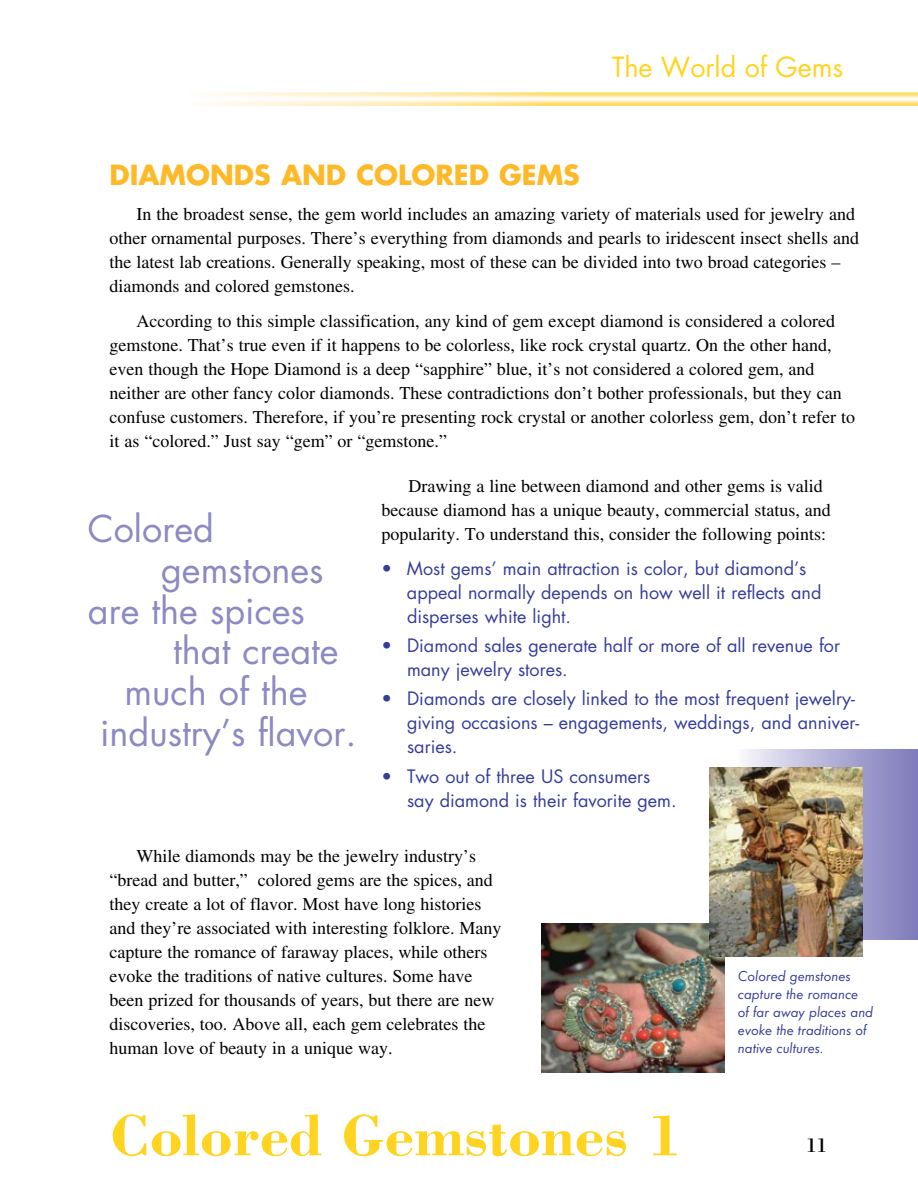
<style>
.page{position:relative;width:918px;height:1188px;background:#fff}
.page>*{position:absolute;margin:0;border:0;box-sizing:border-box;transform-origin:0 0}
.t1{font:700 60px "Bodoni";color:#ffd420}
.t2{font:36px "Futura";color:#8d89c2}
.t3{font:700 27px "Futura";color:#fdb927}
.t4{font:27px "Futura";color:#ffd420}
.t5{font:21px "Bodoni";color:#000}
.t6{font:18px/24px "Times";color:#000}
.t7{font:18px/24px "Futura";color:#363e99}
.t8{font:italic 15px/18px "Futura T";color:#363e99}
</style>
<div class="page">
<img style="left:202px;top:92px;width:716px;height:14px">
<svg style="left:736px;top:749px;width:182px;height:190px;background:#9996c8"></svg>
<img style="left:542px;top:924px;width:182px;height:148px">
<img style="left:710px;top:768px;width:153px;height:189px">
<h3 class="t4" style="left:612px;top:48px;width:233px">The World of Gems</h3>
<h3 class="t3" style="left:110px;top:156px;width:472px">DIAMONDS AND COLORED GEMS</h3>
<p class="t6" style="left:110px;top:202px;width:751px;text-indent:27px">In the broadest sense, the gem world includes an amazing variety of materials used for jewelry and other ornamental purposes. There’s everything from diamonds and pearls to iridescent insect shells and the latest lab creations. Generally speaking, most of these can be divided into two broad categories – diamonds and colored gemstones.</p>
<p class="t6" style="left:110px;top:309px;width:747px;text-indent:27px">According to this simple classification, any kind of gem except diamond is considered a colored gemstone. That’s true even if it happens to be colorless, like rock crystal quartz. On the other hand, even though the Hope Diamond is a deep “sapphire” blue, it’s not considered a colored gem, and neither are other fancy color diamonds. These contradictions don’t bother professionals, but they can confuse customers. Therefore, if you’re presenting rock crystal or another colorless gem, don’t refer to it as “colored.” Just say “gem” or “gemstone.”</p>
<h2 class="t2" style="left:88px;top:504px;width:127px">Colored</h2>
<h2 class="t2" style="left:161px;top:545px;width:164px">gemstones</h2>
<h2 class="t2" style="left:88px;top:586px;width:219px">are the spices</h2>
<h2 class="t2" style="left:173px;top:626px;width:167px">that create</h2>
<h2 class="t2" style="left:125px;top:667px;width:185px">much of the</h2>
<h2 class="t2" style="left:100px;top:708px;width:258px">industry’s flavor.</h2>
<p class="t6" style="left:381px;top:474px;width:451px;text-indent:27px">Drawing a line between diamond and other gems is valid because diamond has a unique beauty, commercial status, and popularity. To understand this, consider the following points:</p>
<p class="t7" style="left:407px;top:556px;width:416px;text-indent:-26px">• Most gems’ main attraction is color, but diamond’s appeal normally depends on how well it reflects and disperses white light.</p>
<p class="t7" style="left:407px;top:633px;width:435px;text-indent:-26px">• Diamond sales generate half or more of all revenue for many jewelry stores.</p>
<p class="t7" style="left:407px;top:686px;width:454px;text-indent:-26px">• Diamonds are closely linked to the most frequent jewelry&shy;giving occasions – engagements, weddings, and anniver&shy;saries.</p>
<p class="t7" style="left:407px;top:764px;width:271px;text-indent:-26px">• Two out of three US consumers say diamond is their favorite gem.</p>
<p class="t6" style="left:110px;top:844px;width:394px;text-indent:27px">While diamonds may be the jewelry industry’s “bread and butter,” colored gems are the spices, and they create a lot of flavor. Most have long histories and they’re associated with interesting folklore. Many capture the romance of faraway places, while others evoke the traditions of native cultures. Some have been prized for thousands of years, but there are new discoveries, too. Above all, each gem celebrates the human love of beauty in a unique way.</p>
<h1 class="t1" style="left:110px;top:1098px;width:575px">Colored Gemstones 1</h1>
<p class="t8" style="left:738px;top:967px;width:137px">Colored gemstones capture the romance<br>of far away places and evoke the traditions of native cultures.</p>
<p class="t5" style="left:806px;top:1132px;width:22px">11</p>
</div>
